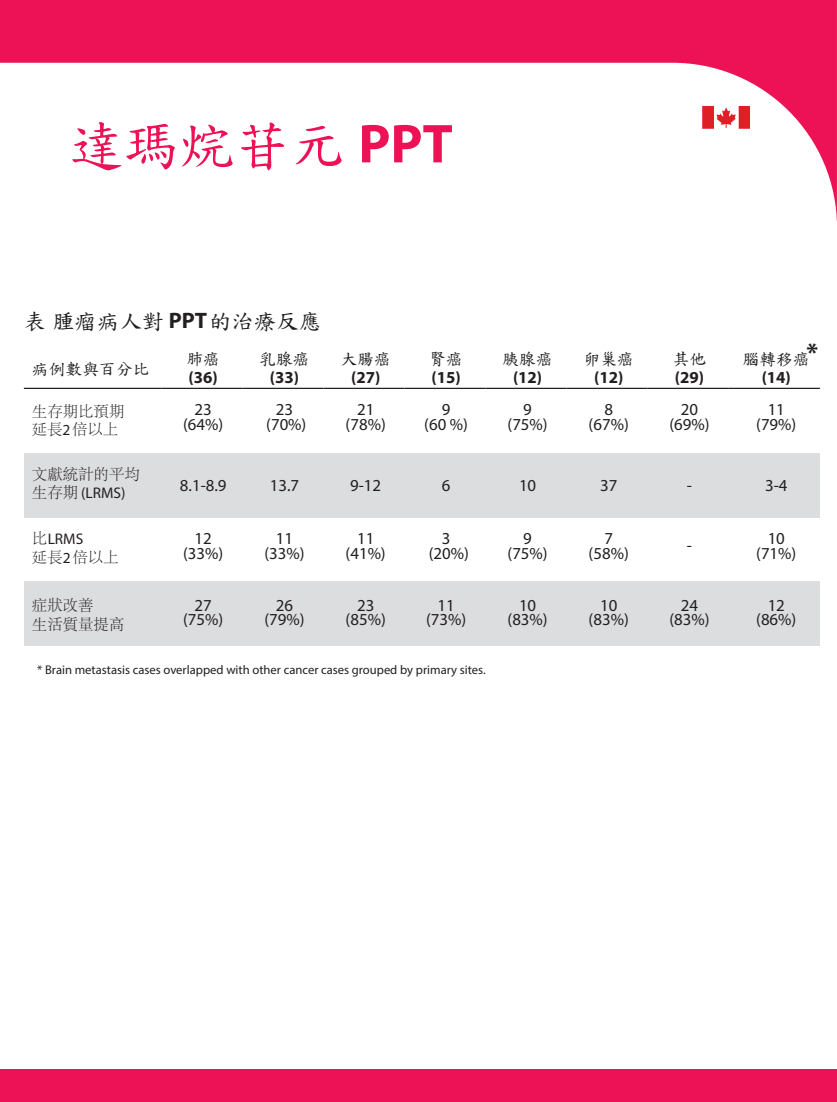
<style>
.page{position:relative;width:837px;height:1102px;background:#fff}
.page>*{position:absolute;margin:0;border:0;box-sizing:border-box;transform-origin:0 0}
.t1{font:55.12px "ST Zhongsong";color:#ed1255}
.t2{font:22.38px "ST Zhongsong";color:#231f20}
.t3{font:16.88px/15px "Myriad Pro";color:#231f20;text-align:center}
.t4{font:700 16.88px/18.8px "Myriad Pro";color:#231f20;text-align:center}
.t5{font:16.88px/18.8px "ST Zhongsong";color:#231f20;text-align:center}
.t6{font:300 15.38px/17.8px "Adobe Song Std";color:#231f20}
.t7{font:12.62px "Myriad Pro";color:#231f20}
.s1{font-family:"Myriad Pro";font-weight:700}
.s2{font-family:"ST Zhongsong";font-weight:400}
.s3{font-family:"Myriad Pro";font-weight:400}
</style>
<div class="page">
<svg style="left:0;top:0;width:836px;height:209px"></svg>
<svg style="left:702px;top:106px;width:47px;height:23px"></svg>
<div style="left:728px;top:454px;width:91px;height:64px;background:#dcdddf"></div>
<div style="left:647px;top:454px;width:81px;height:64px;background:#dcdddf"></div>
<div style="left:566px;top:454px;width:81px;height:64px;background:#dcdddf"></div>
<div style="left:485px;top:454px;width:81px;height:64px;background:#dcdddf"></div>
<div style="left:404px;top:454px;width:81px;height:64px;background:#dcdddf"></div>
<div style="left:323px;top:454px;width:81px;height:64px;background:#dcdddf"></div>
<div style="left:242px;top:454px;width:81px;height:64px;background:#dcdddf"></div>
<div style="left:161px;top:454px;width:81px;height:64px;background:#dcdddf"></div>
<div style="left:24px;top:454px;width:137px;height:64px;background:#dcdddf"></div>
<div style="left:728px;top:582px;width:91px;height:64px;background:#dcdddf"></div>
<div style="left:647px;top:582px;width:81px;height:64px;background:#dcdddf"></div>
<div style="left:566px;top:582px;width:81px;height:64px;background:#dcdddf"></div>
<div style="left:485px;top:582px;width:81px;height:64px;background:#dcdddf"></div>
<div style="left:404px;top:582px;width:81px;height:64px;background:#dcdddf"></div>
<div style="left:323px;top:582px;width:81px;height:64px;background:#dcdddf"></div>
<div style="left:242px;top:582px;width:81px;height:64px;background:#dcdddf"></div>
<div style="left:161px;top:582px;width:81px;height:64px;background:#dcdddf"></div>
<div style="left:24px;top:582px;width:137px;height:64px;background:#dcdddf"></div>
<hr style="left:24px;top:388px;width:137px;height:1px;background:#231f20">
<hr style="left:161px;top:388px;width:81px;height:1px;background:#231f20">
<hr style="left:242px;top:388px;width:81px;height:1px;background:#231f20">
<hr style="left:323px;top:388px;width:81px;height:1px;background:#231f20">
<hr style="left:404px;top:388px;width:81px;height:1px;background:#231f20">
<hr style="left:485px;top:388px;width:81px;height:1px;background:#231f20">
<hr style="left:566px;top:388px;width:81px;height:1px;background:#231f20">
<hr style="left:647px;top:388px;width:81px;height:1px;background:#231f20">
<hr style="left:728px;top:388px;width:91px;height:1px;background:#231f20">
<div style="left:0;top:1069px;width:836px;height:33px;background:#ed1255"></div>
<p class="t1" style="left:69px;top:118px;width:385px">達瑪烷苷元 <span class="s1">PPT</span></p>
<p class="t2" style="left:24px;top:310px;width:299px">表 腫瘤病人對 <span class="s1">PPT</span>的治療反應</p>
<p class="t5" style="left:32px;top:359px;width:119px">病例數與百分比</p>
<p class="t4" style="left:186px;top:349px;width:35px;text-align:left"><span class="s2">肺癌</span>(36)</p>
<p class="t4" style="left:259px;top:349px;width:52px"><span class="s2">乳腺癌</span>(33)</p>
<p class="t4" style="left:340px;top:349px;width:52px"><span class="s2">大腸癌</span>(27)</p>
<p class="t4" style="left:429px;top:349px;width:35px;text-align:left"><span class="s2">腎癌</span>(15)</p>
<p class="t4" style="left:502px;top:349px;width:52px"><span class="s2">胰腺癌</span>(12)</p>
<p class="t4" style="left:583px;top:349px;width:52px"><span class="s2">卵巢癌</span>(12)</p>
<p class="t4" style="left:672px;top:349px;width:35px;text-align:left"><span class="s2">其他</span>(29)</p>
<p class="t5" style="left:742px;top:350px;width:77px">腦轉移癌<sup>* </sup><span class="s1">(14)</span></p>
<p class="t6" style="left:32px;top:403px;width:94px">生存期比預期延長<span class="s3">2</span>倍以上</p>
<p class="t3" style="left:183px;top:402px;width:42px">23 (64%)</p>
<p class="t3" style="left:266px;top:402px;width:42px">23 (70%)</p>
<p class="t3" style="left:345px;top:402px;width:42px">21 (78%)</p>
<p class="t3" style="left:424px;top:402px;width:45px">9<br>(60 %)</p>
<p class="t3" style="left:507px;top:402px;width:42px">9 (75%)</p>
<p class="t3" style="left:588px;top:402px;width:42px">8 (67%)</p>
<p class="t3" style="left:669px;top:402px;width:42px">20 (69%)</p>
<p class="t3" style="left:756px;top:402px;width:42px">11 (79%)</p>
<p class="t6" style="left:32px;top:466px;width:109px">文獻統計的平均生存期 <span class="s3">(LRMS)</span></p>
<p class="t3" style="left:180px;top:478px;width:48px">8.1-8.9</p>
<p class="t3" style="left:270px;top:478px;width:31px">13.7</p>
<p class="t3" style="left:350px;top:478px;width:33px">9-12</p>
<p class="t3" style="left:441px;top:478px;width:10px">6</p>
<p class="t3" style="left:519px;top:478px;width:19px">10</p>
<p class="t3" style="left:600px;top:478px;width:19px">37</p>
<p class="t3" style="left:686px;top:478px;width:7px">-</p>
<p class="t3" style="left:764px;top:478px;width:24px">3-4</p>
<p class="t6" style="left:32px;top:529px;width:88px;line-height:19.2px">比 <span class="s3">LRMS<br></span>延長<span class="s3">2</span>倍以上</p>
<p class="t3" style="left:183px;top:531px;width:42px">12 (33%)</p>
<p class="t3" style="left:264px;top:531px;width:42px">11 (33%)</p>
<p class="t3" style="left:345px;top:531px;width:42px">11 (41%)</p>
<p class="t3" style="left:428px;top:531px;width:42px">3 (20%)</p>
<p class="t3" style="left:507px;top:531px;width:42px">9 (75%)</p>
<p class="t3" style="left:588px;top:531px;width:42px">7 (58%)</p>
<p class="t3" style="left:686px;top:538px;width:7px">-</p>
<p class="t3" style="left:756px;top:531px;width:42px">10 (71%)</p>
<p class="t6" style="left:32px;top:596px;width:94px;line-height:19.2px">症狀改善<br>生活質量提高</p>
<p class="t3" style="left:183px;top:597px;width:42px">27 (75%)</p>
<p class="t3" style="left:264px;top:597px;width:42px">26 (79%)</p>
<p class="t3" style="left:345px;top:597px;width:42px">23 (85%)</p>
<p class="t3" style="left:426px;top:597px;width:42px">11 (73%)</p>
<p class="t3" style="left:507px;top:597px;width:42px">10 (83%)</p>
<p class="t3" style="left:588px;top:597px;width:42px">10 (83%)</p>
<p class="t3" style="left:669px;top:597px;width:42px">24 (83%)</p>
<p class="t3" style="left:756px;top:597px;width:42px">12 (86%)</p>
<p class="t7" style="left:37px;top:662px;width:450px">* Brain metastasis cases overlapped with other cancer cases grouped by primary sites.</p>
</div>
